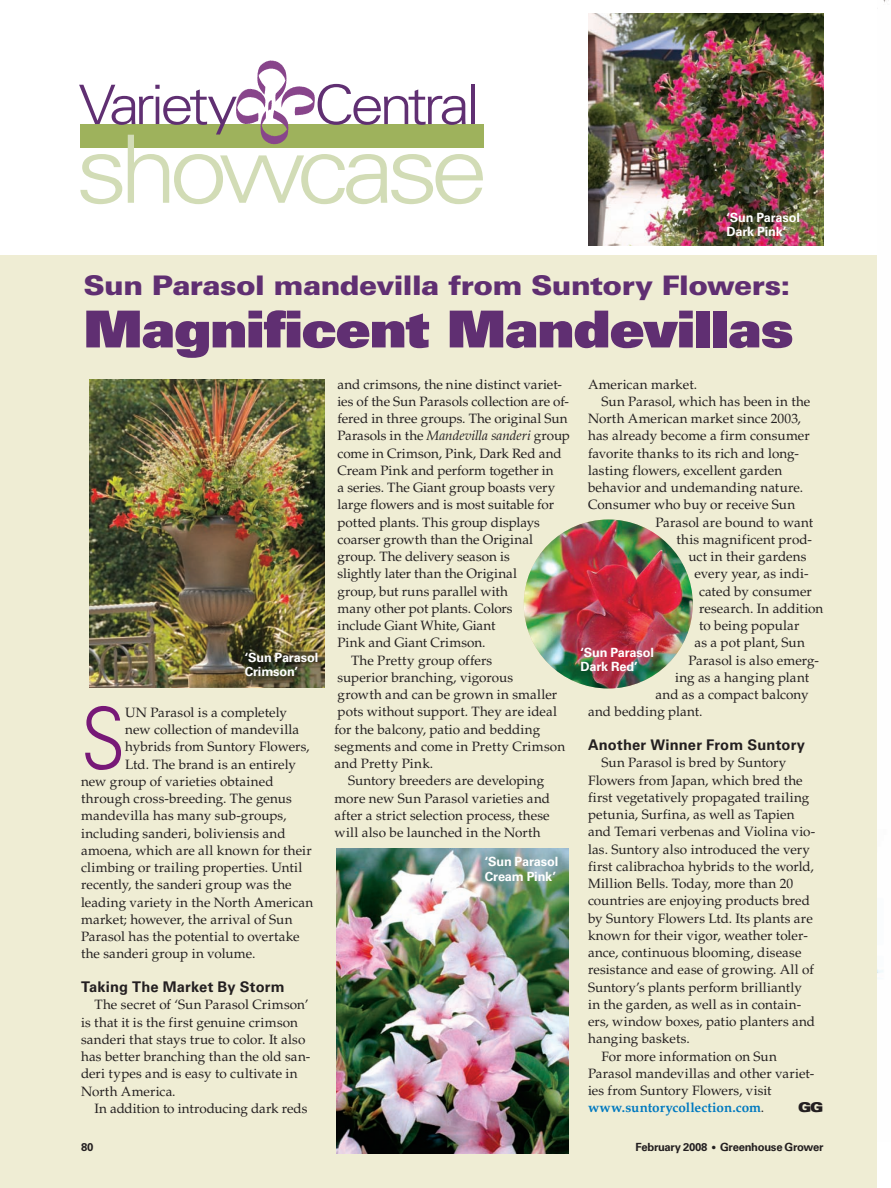
<style>
.page{position:relative;width:891px;height:1188px;background:#fff}
.page>*{position:absolute;margin:0;border:0;box-sizing:border-box;transform-origin:0 0}
.t1{font:300 94.35px "Univers LT Std";letter-spacing:-.08em;color:#d2dcb6;scale:1.11 1}
.t2{font:300 85.2px "Univers LT Std";color:#771877;scale:.85 1}
.t3{font:300 54.45px "Univers LT Std";letter-spacing:-.07em;color:#602f72;scale:1.11 1}
.t4{font:51px "Univers LT Std X Black";letter-spacing:-.015em;color:#602f72;scale:1.1 1}
.t5{font:900 27px "Univers LT Std";letter-spacing:-.02em;color:#602f72;scale:1.1 1}
.t6{font:700 14.7px "Univers LT Std";letter-spacing:.01em;color:#231f20}
.t7{font:13.5px/17.2px "Palatino LT Std";letter-spacing:.005em;color:#231f20}
.t8{font:700 13.5px "Palatino LT Std";letter-spacing:-.005em;color:#0079c0}
.t9{font:13.5px "Univers LT Std X Black Ex";color:#231f20;scale:.9 1}
.t10{font:700 12.75px/14.2px "Univers LT Std";letter-spacing:-.01em;color:#fff}
.t11{font:700 11.25px "Univers LT Std";letter-spacing:-.025em;color:#231f20}
.s1{font-style:italic}
.s2{font-weight:400;color:#231f20}
.s3{font-size:9.75px}
</style>
<div class="page">
<div style="left:0;top:256px;width:878px;height:932px;background:#efedd4"></div>
<div style="left:81px;top:124px;width:403px;height:24px;background:#9eb25c"></div>
<img style="left:236px;top:60px;width:79px;height:85px">
<img style="left:336px;top:848px;width:232px;height:306px">
<img style="left:589px;top:14px;width:235px;height:231px">
<img style="left:90px;top:379px;width:235px;height:308px">
<img style="left:524px;top:520px;width:169px;height:168px;border-radius:50%">
<h3 class="t3" style="left:79px;top:72px;width:145px">Variety</h3>
<h3 class="t3" style="left:314px;top:72px;width:150px">Central</h3>
<h1 class="t1" style="left:76px;top:112px;width:373px">showcase</h1>
<p class="t10" style="left:727px;top:210px;width:75px">‘Sun Parasol<br>Dark Pink’</p>
<h3 class="t5" style="left:83px;top:268px;width:644px">Sun Parasol mandevilla from Suntory Flowers:</h3>
<h3 class="t4" style="left:83px;top:296px;width:647px">Magnificent Mandevillas</h3>
<p class="t10" style="left:245px;top:651px;width:75px">‘Sun Parasol<br>Crimson’</p>
<h2 class="t2" style="left:81px;top:687px;width:54px">S</h2>
<p class="t7" style="left:125px;top:704px;width:163px">UN Parasol is a completely</p>
<p class="t7" style="left:125px;top:721px;width:176px">new collection of mandevilla</p>
<p class="t7" style="left:125px;top:739px;width:186px">hybrids from Suntory Flowers,</p>
<p class="t7" style="left:125px;top:756px;width:172px">Ltd. The brand is an entirely</p>
<p class="t7" style="left:81px;top:773px;width:194px">new group of varieties obtained</p>
<p class="t7" style="left:81px;top:790px;width:212px">through cross-breeding. The genus</p>
<p class="t7" style="left:81px;top:808px;width:207px">mandevilla has many sub-groups,</p>
<p class="t7" style="left:81px;top:825px;width:206px">including sanderi, boliviensis and</p>
<p class="t7" style="left:81px;top:842px;width:232px">amoena, which are all known for their</p>
<p class="t7" style="left:81px;top:859px;width:223px">climbing or trailing properties. Until</p>
<p class="t7" style="left:81px;top:877px;width:212px">recently, the sanderi group was the</p>
<p class="t7" style="left:81px;top:894px;width:234px">leading variety in the North American</p>
<p class="t7" style="left:81px;top:911px;width:213px">market; however, the arrival of Sun</p>
<p class="t7" style="left:81px;top:928px;width:220px">Parasol has the potential to overtake</p>
<p class="t7" style="left:81px;top:946px;width:176px">the sanderi group in volume.</p>
<p class="t6" style="left:81px;top:978px;width:205px">Taking The Market By Storm</p>
<p class="t7" style="left:81px;top:997px;width:231px;text-indent:14px">The secret of ‘Sun Parasol Crimson’ is that it is the first genuine crimson sanderi that stays true to color. It also has better branching than the old san&shy;deri types and is easy to cultivate in North America.</p>
<p class="t7" style="left:94px;top:1100px;width:215px">In addition to introducing dark reds</p>
<p class="t7" style="left:338px;top:376px;width:226px">and crimsons, the nine distinct variet-</p>
<p class="t7" style="left:338px;top:393px;width:233px">ies of the Sun Parasols collection are of-</p>
<p class="t7" style="left:338px;top:410px;width:232px">fered in three groups. The original Sun</p>
<p class="t7" style="left:338px;top:427px;width:234px">Parasols in the <span class="s1">Mandevilla sanderi</span> group</p>
<p class="t7" style="left:338px;top:445px;width:226px">come in Crimson, Pink, Dark Red and</p>
<p class="t7" style="left:338px;top:462px;width:218px">Cream Pink and perform together in</p>
<p class="t7" style="left:338px;top:479px;width:219px">a series. The Giant group boasts very</p>
<p class="t7" style="left:338px;top:496px;width:218px">large flowers and is most suitable for</p>
<p class="t7" style="left:338px;top:514px;width:204px">potted plants. This group displays</p>
<p class="t7" style="left:338px;top:531px;width:197px">coarser growth than the Original</p>
<p class="t7" style="left:338px;top:548px;width:174px">group. The delivery season is</p>
<p class="t7" style="left:338px;top:565px;width:181px">slightly later than the Original</p>
<p class="t7" style="left:338px;top:583px;width:172px">group, but runs parallel with</p>
<p class="t7" style="left:338px;top:600px;width:177px">many other pot plants. Colors</p>
<p class="t7" style="left:338px;top:617px;width:159px">include Giant White, Giant</p>
<p class="t7" style="left:338px;top:634px;width:150px">Pink and Giant Crimson.</p>
<p class="t7" style="left:351px;top:652px;width:143px">The Pretty group offers</p>
<p class="t7" style="left:338px;top:669px;width:177px">superior branching, vigorous</p>
<p class="t7" style="left:338px;top:686px;width:221px">growth and can be grown in smaller</p>
<p class="t7" style="left:338px;top:703px;width:221px">pots without support. They are ideal</p>
<p class="t7" style="left:334px;top:721px;width:207px">for the balcony, patio and bedding</p>
<p class="t7" style="left:334px;top:738px;width:232px">segments and come in Pretty Crimson</p>
<p class="t7" style="left:334px;top:755px;width:100px">and Pretty Pink.</p>
<p class="t7" style="left:348px;top:772px;width:198px">Suntory breeders are developing</p>
<p class="t7" style="left:334px;top:790px;width:217px">more new Sun Parasol varieties and</p>
<p class="t7" style="left:334px;top:807px;width:217px">after a strict selection process, these</p>
<p class="t7" style="left:334px;top:824px;width:208px">will also be launched in the North</p>
<p class="t10" style="left:485px;top:855px;width:75px">‘Sun Parasol<br>Cream Pink’</p>
<p class="t7" style="left:588px;top:376px;width:111px">American market.</p>
<p class="t7" style="left:602px;top:393px;width:210px">Sun Parasol, which has been in the</p>
<p class="t7" style="left:588px;top:410px;width:215px">North American market since 2003,</p>
<p class="t7" style="left:588px;top:427px;width:223px">has already become a firm consumer</p>
<p class="t7" style="left:588px;top:445px;width:212px">favorite thanks to its rich and long-</p>
<p class="t7" style="left:588px;top:462px;width:196px">lasting flowers, excellent garden</p>
<p class="t7" style="left:588px;top:479px;width:217px">behavior and undemanding nature.</p>
<p class="t7" style="left:588px;top:496px;width:209px">Consumer who buy or receive Sun</p>
<p class="t7" style="left:656px;top:514px;width:159px">Parasol are bound to want</p>
<p class="t7" style="left:676px;top:531px;width:137px">this magnificent prod-</p>
<p class="t7" style="left:688px;top:548px;width:120px">uct in their gardens</p>
<p class="t7" style="left:694px;top:565px;width:116px">every year, as indi-</p>
<p class="t7" style="left:699px;top:583px;width:114px">cated by consumer</p>
<p class="t7" style="left:699px;top:600px;width:126px">research. In addition</p>
<p class="t7" style="left:699px;top:617px;width:102px">to being popular</p>
<p class="t7" style="left:694px;top:634px;width:112px">as a pot plant, Sun</p>
<p class="t7" style="left:688px;top:652px;width:132px">Parasol is also emerg-</p>
<p class="t7" style="left:675px;top:669px;width:136px">ing as a hanging plant</p>
<p class="t7" style="left:656px;top:686px;width:155px">and as a compact balcony</p>
<p class="t7" style="left:588px;top:703px;width:116px">and bedding plant.</p>
<p class="t6" style="left:588px;top:736px;width:219px">Another Winner From Suntory</p>
<p class="t7" style="left:602px;top:754px;width:186px">Sun Parasol is bred by Suntory</p>
<p class="t7" style="left:588px;top:772px;width:216px">Flowers from Japan, which bred the</p>
<p class="t7" style="left:588px;top:789px;width:223px">first vegetatively propagated trailing</p>
<p class="t7" style="left:588px;top:806px;width:208px">petunia, Surfina, as well as Tapien</p>
<p class="t7" style="left:588px;top:823px;width:229px">and Temari verbenas and Violina vio-</p>
<p class="t7" style="left:588px;top:841px;width:224px">las. Suntory also introduced the very</p>
<p class="t7" style="left:588px;top:858px;width:227px">first calibrachoa hybrids to the world,</p>
<p class="t7" style="left:588px;top:875px;width:207px">Million Bells. Today, more than 20</p>
<p class="t7" style="left:588px;top:892px;width:224px">countries are enjoying products bred</p>
<p class="t7" style="left:588px;top:910px;width:226px">by Suntory Flowers Ltd. Its plants are</p>
<p class="t7" style="left:588px;top:927px;width:221px">known for their vigor, weather toler-</p>
<p class="t7" style="left:588px;top:944px;width:215px">ance, continuous blooming, disease</p>
<p class="t7" style="left:588px;top:961px;width:227px">resistance and ease of growing. All of</p>
<p class="t7" style="left:588px;top:979px;width:215px">Suntory’s plants perform brilliantly</p>
<p class="t7" style="left:588px;top:996px;width:215px">in the garden, as well as in contain-</p>
<p class="t7" style="left:588px;top:1013px;width:229px">ers, window boxes, patio planters and</p>
<p class="t7" style="left:588px;top:1030px;width:103px">hanging baskets.</p>
<p class="t7" style="left:602px;top:1048px;width:177px">For more information on Sun</p>
<p class="t7" style="left:588px;top:1065px;width:228px">Parasol mandevillas and other variet-</p>
<p class="t7" style="left:588px;top:1082px;width:185px">ies from Suntory Flowers, visit</p>
<p class="t8" style="left:588px;top:1100px;width:178px">www.suntorycollection.com<span class="s2">.</span></p>
<p class="t9" style="left:798px;top:1100px;width:30px">GG</p>
<p class="t10" style="left:581px;top:646px;width:75px">‘Sun Parasol<br>Dark Red’</p>
<p class="t11" style="left:81px;top:1140px;width:14px">80</p>
<p class="t11" style="left:635px;top:1140px;width:190px">February 2008 <span class="s3">•</span> Greenhouse Grower</p>
</div>
